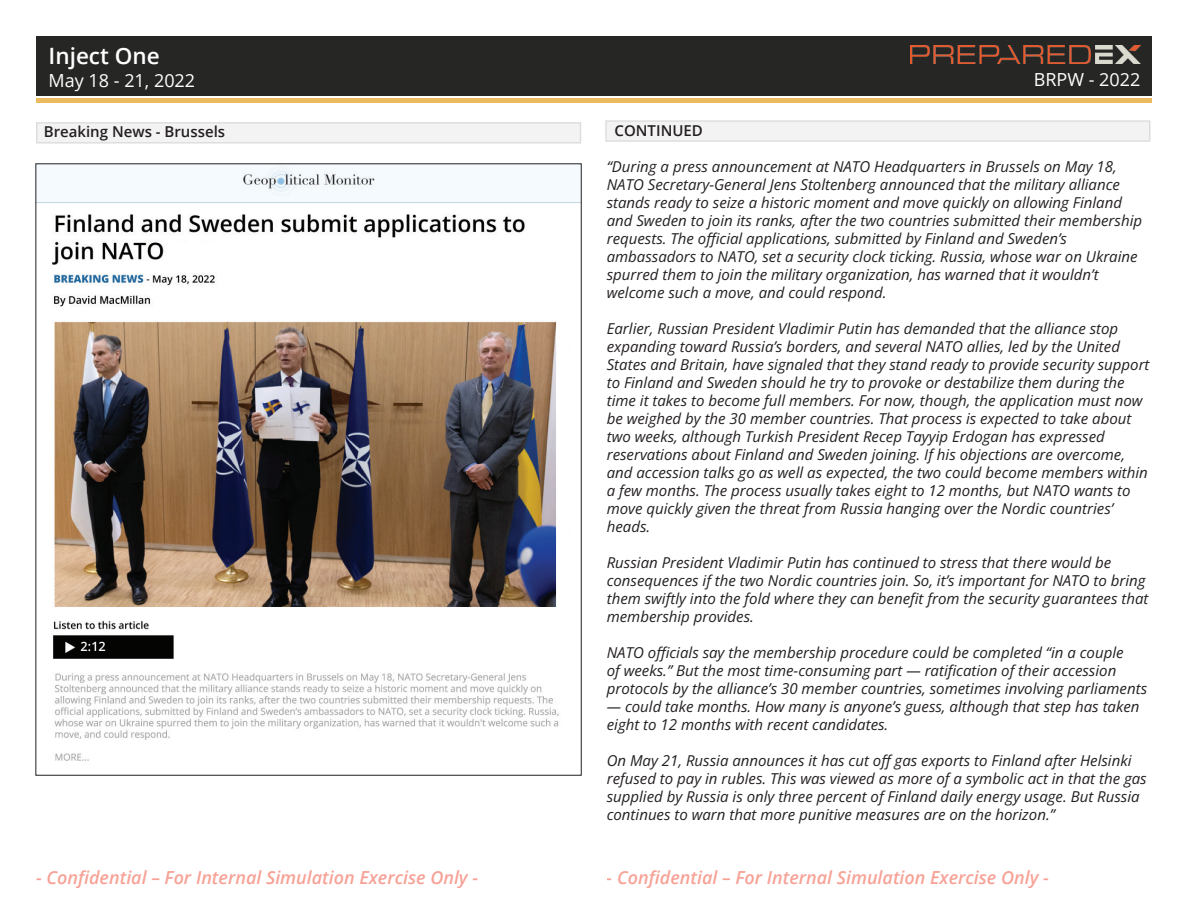
<style>
.page{position:relative;width:1188px;height:918px;background:#fff}
.page>*{position:absolute;margin:0;border:0;box-sizing:border-box;transform-origin:0 0}
.t1{font:600 22.5px "Open Sans";color:#fff}
.t2{font:italic 600 18px "Open Sans";color:#ef442e}
.t3{font:18px "Open Sans";color:#fff}
.t4{font:italic 15px/18px "Open Sans";color:#231f20}
.t5{font:600 15px "Open Sans";color:#231f20}
</style>
<div class="page">
<div style="left:37px;top:123px;width:543px;height:20px;background:#f4f3f3"></div>
<div style="left:36px;top:36px;width:1116px;height:59px;background:#262725"></div>
<img style="left:911px;top:46px;width:229px;height:17px">
<div style="left:36px;top:98px;width:1116px;height:5px;background:#ecbb5f"></div>
<div style="left:606px;top:121px;width:544px;height:20px;background:#f4f3f3"></div>
<img style="left:37px;top:165px;width:543px;height:596px">
<h1 class="t1" style="left:49px;top:40px;width:113px">Inject One</h1>
<p class="t3" style="left:49px;top:68px;width:148px">May 18 - 21, 2022</p>
<p class="t3" style="left:1034px;top:67px;width:108px">BRPW - 2022</p>
<p class="t5" style="left:44px;top:122px;width:183px">Breaking News - Brussels</p>
<p class="t5" style="left:615px;top:120px;width:90px">CONTINUED</p>
<p class="t4" style="left:607px;top:157px;width:537px">“During a press announcement at NATO Headquarters in Brussels on May 18, NATO Secretary-General Jens Stoltenberg announced that the military alliance stands ready to seize a historic moment and move quickly on allowing Finland and Sweden to join its ranks, after the two countries submitted their membership requests. The official applications, submitted by Finland and Sweden’s ambassadors to NATO, set a security clock ticking. Russia, whose war on Ukraine spurred them to join the military organization, has warned that it wouldn’t welcome such a move, and could respond.</p>
<p class="t4" style="left:607px;top:319px;width:544px">Earlier, Russian President Vladimir Putin has demanded that the alliance stop expanding toward Russia’s borders, and several NATO allies, led by the United States and Britain, have signaled that they stand ready to provide security support to Finland and Sweden should he try to provoke or destabilize them during the time it takes to become full members. For now, though, the application must now be weighed by the 30 member countries. That process is expected to take about two weeks, although Turkish President Recep Tayyip Erdogan has expressed reservations about Finland and Sweden joining. If his objections are overcome, and accession talks go as well as expected, the two could become members within a few months. The process usually takes eight to 12 months, but NATO wants to move quickly given the threat from Russia hanging over the Nordic countries’ heads.</p>
<p class="t4" style="left:607px;top:553px;width:543px">Russian President Vladimir Putin has continued to stress that there would be consequences if the two Nordic countries join. So, it’s important for NATO to bring them swiftly into the fold where they can benefit from the security guarantees that membership provides.</p>
<p class="t4" style="left:607px;top:643px;width:542px">NATO officials say the membership procedure could be completed “in a couple<br>of weeks.” But the most time-consuming part — ratification of their accession protocols by the alliance’s 30 member countries, sometimes involving parliaments</p>
<p class="t4" style="left:607px;top:697px;width:534px">— could take months. How many is anyone’s guess, although that step has taken eight to 12 months with recent candidates.</p>
<p class="t4" style="left:607px;top:751px;width:542px">On May 21, Russia announces it has cut off gas exports to Finland after Helsinki refused to pay in rubles. This was viewed as more of a symbolic act in that the gas supplied by Russia is only three percent of Finland daily energy usage. But Russia continues to warn that more punitive measures are on the horizon.”</p>
<p class="t2" style="left:36px;top:865px;width:444px">- Confidential – For Internal Simulation Exercise Only -</p>
<p class="t2" style="left:607px;top:865px;width:444px">- Confidential – For Internal Simulation Exercise Only -</p>
</div>
